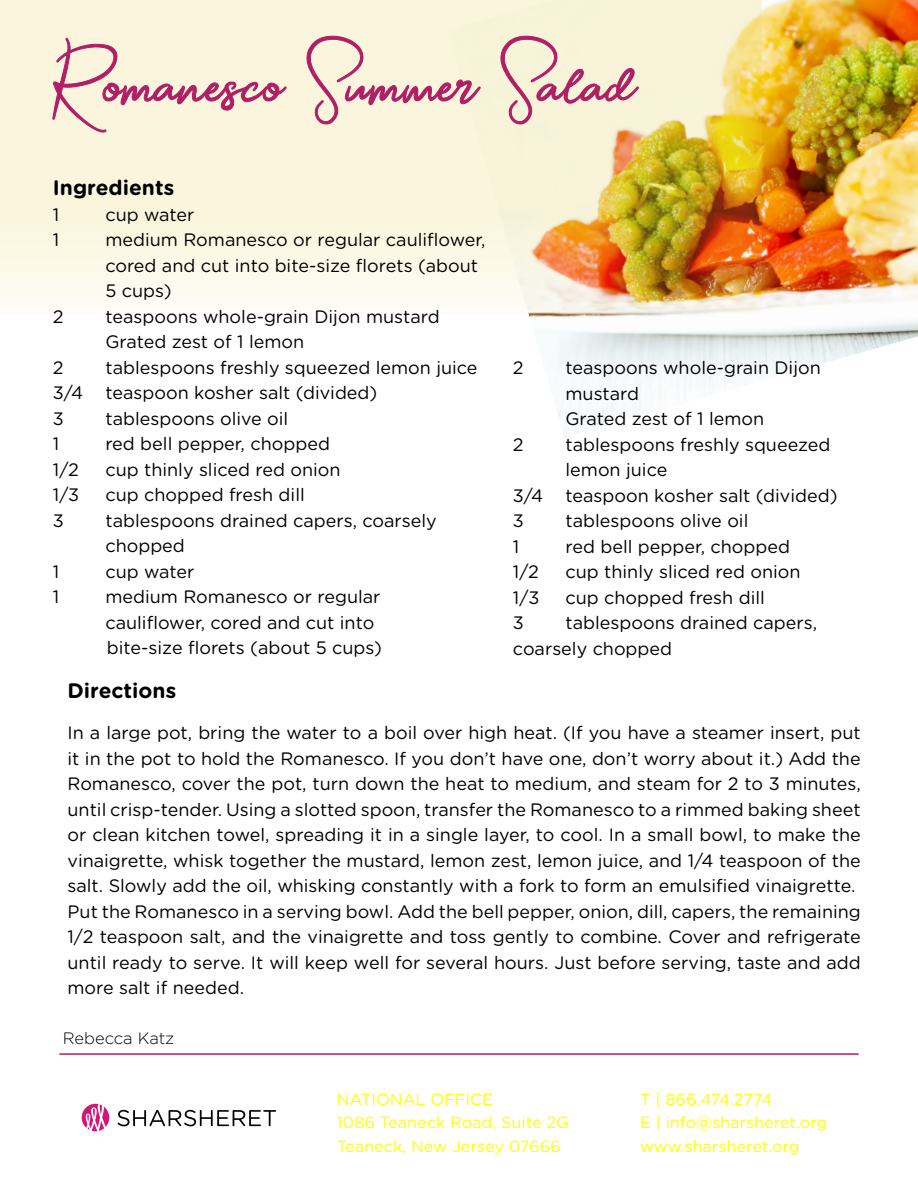
<style>
.page{position:relative;width:918px;height:1188px;background:#fff}
.page>*{position:absolute;margin:0;border:0;box-sizing:border-box;transform-origin:0 0}
.t1{font:84px "Mondays";color:#b01f65}
.t2{font:700 21px "Gotham Rounded";color:#000}
.t3{font:18px/25.5px "Gotham Rounded";color:#000}
.t4{font:300 16.5px "Gotham Rounded";color:#000}
.t5{font:16.2px/23.4px "Gotham Rounded";color:#ff0}
</style>
<div class="page">
<img style="left:528px;top:0;width:390px;height:437px">
<img style="left:0;top:0;width:761px;height:313px">
<svg style="left:52px;top:38px;width:235px;height:95px;background:#f4e5d3"></svg>
<svg style="left:306px;top:35px;width:175px;height:90px;background:#f4e4d2"></svg>
<svg style="left:500px;top:35px;width:140px;height:90px;background:#f1e0cf"></svg>
<svg style="left:118px;top:1110px;width:158px;height:16px"></svg>
<svg style="left:82px;top:1104px;width:27px;height:27px"></svg>
<hr style="left:59px;top:1053px;width:800px;height:2px;background:#b01f65">
<h1 class="t1" style="left:52px;top:43px;width:587px">Romanesco Summer Salad</h1>
<p class="t2" style="left:53px;top:179px;width:123px">Ingredients</p>
<p class="t3" style="left:53px;top:203px;width:8px">1</p>
<p class="t3" style="left:105px;top:203px;width:91px">cup water</p>
<p class="t3" style="left:53px;top:228px;width:8px">1</p>
<p class="t3" style="left:105px;top:228px;width:382px">medium Romanesco or regular cauliflower, cored and cut into bite-size florets (about<br>5 cups)</p>
<p class="t3" style="left:53px;top:305px;width:12px">2</p>
<p class="t3" style="left:105px;top:305px;width:336px">teaspoons whole-grain Dijon mustard<br>Grated zest of 1 lemon</p>
<p class="t3" style="left:53px;top:356px;width:12px">2</p>
<p class="t3" style="left:53px;top:356px;width:426px;text-indent:53px">tablespoons freshly squeezed lemon juice<br>3/4 teaspoon kosher salt (divided)<br>3</p>
<p class="t3" style="left:105px;top:407px;width:184px">tablespoons olive oil</p>
<p class="t3" style="left:53px;top:432px;width:8px">1</p>
<p class="t3" style="left:105px;top:432px;width:226px">red bell pepper, chopped</p>
<p class="t3" style="left:53px;top:458px;width:28px">1/2</p>
<p class="t3" style="left:105px;top:458px;width:237px">cup thinly sliced red onion</p>
<p class="t3" style="left:53px;top:483px;width:28px">1/3</p>
<p class="t3" style="left:105px;top:483px;width:201px">cup chopped fresh dill</p>
<p class="t3" style="left:53px;top:509px;width:13px">3</p>
<p class="t3" style="left:105px;top:509px;width:333px">tablespoons drained capers, coarsely chopped</p>
<p class="t3" style="left:53px;top:560px;width:8px">1</p>
<p class="t3" style="left:105px;top:560px;width:91px">cup water</p>
<p class="t3" style="left:53px;top:585px;width:8px">1</p>
<p class="t3" style="left:105px;top:585px;width:278px">medium Romanesco or regular cauliflower, cored and cut into bite-size florets (about 5 cups)</p>
<p class="t2" style="left:68px;top:681px;width:110px">Directions</p>
<p class="t3" style="left:513px;top:356px;width:12px">2</p>
<p class="t3" style="left:566px;top:356px;width:257px">teaspoons whole-grain Dijon mustard<br>Grated zest of 1 lemon</p>
<p class="t3" style="left:513px;top:433px;width:12px">2</p>
<p class="t3" style="left:566px;top:433px;width:266px">tablespoons freshly squeezed</p>
<p class="t3" style="left:566px;top:458px;width:103px">lemon juice</p>
<p class="t3" style="left:513px;top:484px;width:326px">3/4 teaspoon kosher salt (divided)</p>
<p class="t3" style="left:513px;top:509px;width:13px">3</p>
<p class="t3" style="left:566px;top:509px;width:184px">tablespoons olive oil</p>
<p class="t3" style="left:513px;top:535px;width:8px">1</p>
<p class="t3" style="left:566px;top:535px;width:226px">red bell pepper, chopped</p>
<p class="t3" style="left:513px;top:560px;width:28px">1/2</p>
<p class="t3" style="left:566px;top:560px;width:237px">cup thinly sliced red onion</p>
<p class="t3" style="left:513px;top:586px;width:28px">1/3</p>
<p class="t3" style="left:566px;top:586px;width:201px">cup chopped fresh dill</p>
<p class="t3" style="left:513px;top:611px;width:13px">3</p>
<p class="t3" style="left:513px;top:611px;width:306px;text-indent:53px">tablespoons drained capers, coarsely chopped</p>
<p class="t3" style="left:68px;top:721px;width:795px">In a large pot, bring the water to a boil over high heat. (If you have a steamer insert, put it in the pot to hold the Romanesco. If you don’t have one, don’t worry about it.) Add the Romanesco, cover the pot, turn down the heat to medium, and steam for 2 to 3 minutes, until crisp-tender. Using a slotted spoon, transfer the Romanesco to a rimmed baking sheet or clean kitchen towel, spreading it in a single layer, to cool. In a small bowl, to make the vinaigrette, whisk together the mustard, lemon zest, lemon juice, and 1/4 teaspoon of the salt. Slowly add the oil, whisking constantly with a fork to form an emulsified vinaigrette.<br>Put the Romanesco in a serving bowl. Add the bell pepper, onion, dill, capers, the remaining 1/2 teaspoon salt, and the vinaigrette and toss gently to combine. Cover and refrigerate until ready to serve. It will keep well for several hours. Just before serving, taste and add more salt if needed.</p>
<p class="t4" style="left:63px;top:1031px;width:113px">Rebecca Katz</p>
<p class="t5" style="left:337px;top:1088px;width:234px">NATIONAL OFFICE<br>1086 Teaneck Road, Suite 2G<br>Teaneck, New Jersey 07666</p>
<p class="t5" style="left:640px;top:1088px;width:189px">T | 866.474.2774<br>E | info@sharsheret.org www.sharsheret.org</p>
</div>
